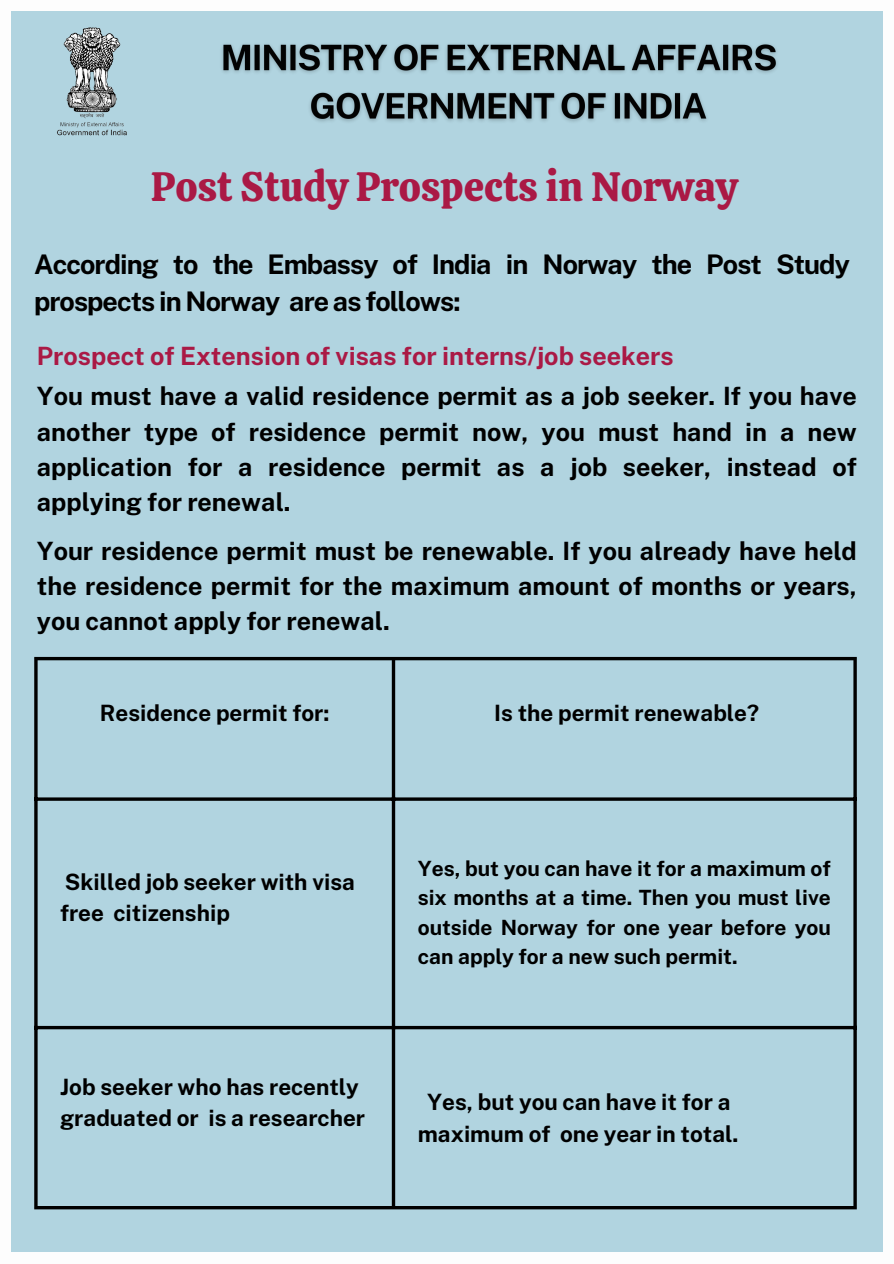
<style>
.page{position:relative;width:894px;height:1264px;background:#fff}
.page>*{position:absolute;margin:0;border:0;box-sizing:border-box;transform-origin:0 0}
.t1{font:40.8px "Calistoga";color:#aa1945}
.t2{font:700 27px/37.2px "Public Sans";letter-spacing:-.035em;color:#000}
.t3{font:700 25.2px/35px "Public Sans";color:#000;text-align:justify}
.t4{font:700 25.2px "Public Sans";color:#aa1945}
.t5{font:700 22.5px/31.5px "Public Sans";color:#000}
.t6{font:700 21px/29.2px "Public Sans";color:#000;text-align:justify}
</style>
<div class="page">
<div style="left:0;top:0;width:893px;height:1263px;background:#b1d4e0"></div>
<div style="left:0;top:0;width:893px;height:11px;background:#fdfdfd"></div>
<div style="left:0;top:1252px;width:893px;height:11px;background:#fdfdfd"></div>
<div style="left:0;top:0;width:11px;height:1263px;background:#fdfdfd"></div>
<div style="left:882px;top:0;width:11px;height:1263px;background:#fdfdfd"></div>
<img style="left:57px;top:27px;width:70px;height:109px">
<svg style="left:34px;top:660px;width:4px;height:545px;background:#1a2022"></svg>
<svg style="left:391px;top:660px;width:4px;height:545px;background:#232a2d"></svg>
<hr style="left:853px;top:660px;width:3px;height:545px;background:#000">
<hr style="left:34px;top:657px;width:822px;height:3px;background:#000">
<hr style="left:34px;top:797px;width:822px;height:3px;background:#000">
<svg style="left:34px;top:1025px;width:820px;height:4px;background:#283033"></svg>
<svg style="left:34px;top:1205px;width:822px;height:4px;fill:#000"></svg>
<img style="left:222px;top:44px;width:555px;height:78px">
<p class="t1" style="left:151px;top:160px;width:588px">Post Study Prospects in Norway</p>
<p class="t2" style="left:34px;top:246px;width:816px">According to the Embassy of India in Norway the Post Study prospects in Norway are as follows:</p>
<p class="t4" style="left:37px;top:341px;width:638px">Prospect of Extension of visas for interns/job seekers</p>
<p class="t3" style="left:37px;top:379px;width:821px">You must have a valid residence permit as a job seeker. If you have another type of residence permit now, you must hand in a new application for a residence permit as a job seeker, instead of applying for renewal.</p>
<p class="t3" style="left:37px;top:533px;width:821px">Your residence permit must be renewable. If you already have held the residence permit for the maximum amount of months or years, you cannot apply for renewal.</p>
<h1 class="t5" style="left:100px;top:697px;width:231px">Residence permit for:</h1>
<p class="t5" style="left:494px;top:697px;width:266px">Is the permit renewable?</p>
<p class="t5" style="left:60px;top:865px;width:296px">Skilled job seeker with visa free citizenship</p>
<p class="t5" style="left:60px;top:1070px;width:306px">Job seeker who has recently graduated or is a researcher</p>
<p class="t6" style="left:417px;top:854px;width:414px">Yes, but you can have it for a maximum of six months at a time. Then you must live outside Norway for one year before you can apply for a new such permit.</p>
<p class="t5" style="left:417px;top:1086px;width:322px;text-align:center">Yes, but you can have it for a maximum of one year in total.</p>
</div>
